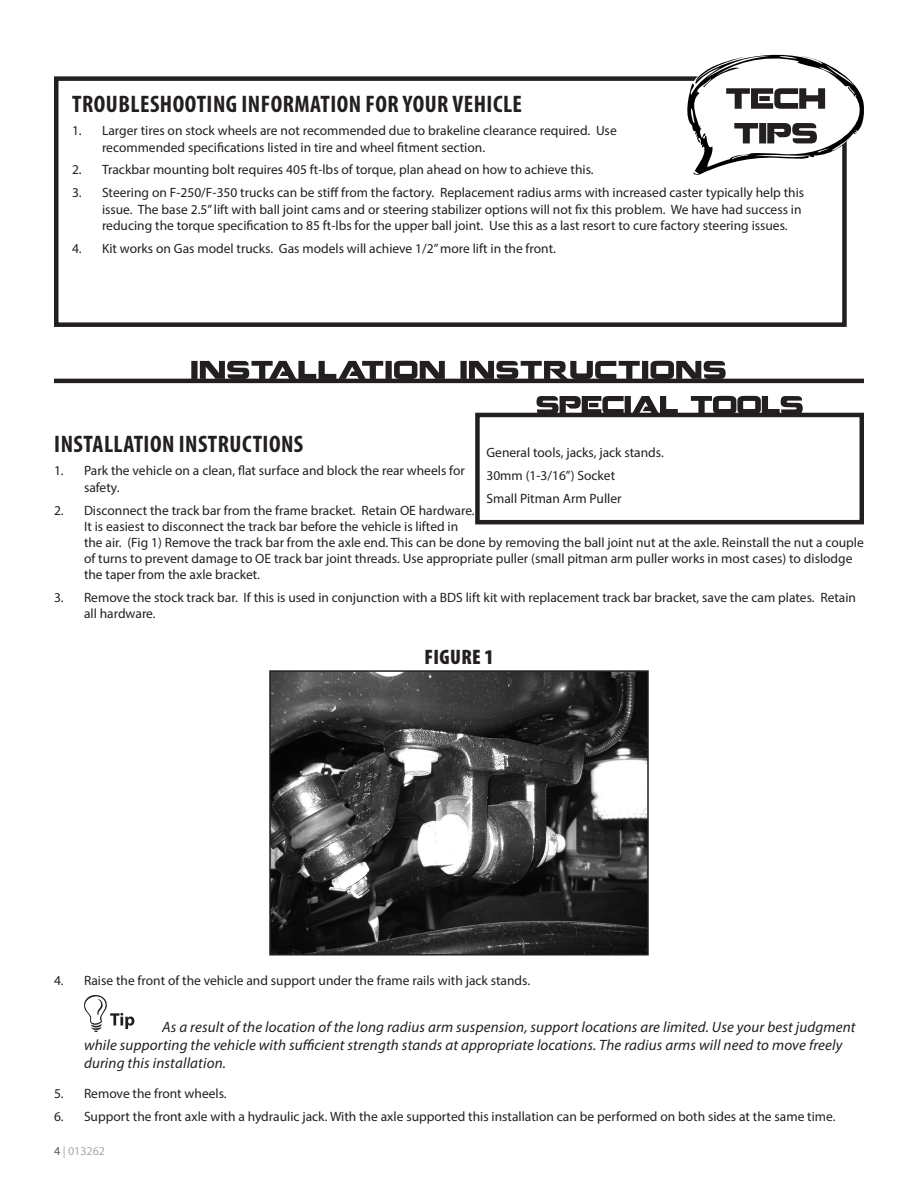
<style>
.page{position:relative;width:918px;height:1188px;background:#fff}
.page>*{position:absolute;margin:0;border:0;box-sizing:border-box;transform-origin:0 0}
.Headline{font:700 condensed 24px "Myriad Pro";letter-spacing:.02em;color:#231f20}
.Photo-Caption{font:900 condensed 21px "Myriad Pro";letter-spacing:.02em;color:#231f20}
.Special__-_Note{font:italic 15px/18px "Myriad Pro";letter-spacing:.01em;color:#231f20}
.t1{font:13.5px/16.2px "Myriad Pro";color:#231f20}
.t2{font:12px "Myriad Pro";color:#a8a9ad}
.s1{color:#57585a}
</style>
<div class="page">
<div style="left:54px;top:76px;width:793px;height:251px;border:4px solid #231f20"></div>
<svg style="left:687px;top:55px;width:177px;height:120px"></svg>
<svg style="left:191px;top:361px;width:535px;height:18px"></svg>
<hr style="left:54px;top:379px;width:810px;height:4px;background:#231f20">
<img style="left:272px;top:673px;width:374px;height:280px">
<div style="left:269px;top:670px;width:380px;height:286px;border:2px solid #231f20"></div>
<svg style="left:84px;top:995px;width:50px;height:37px"></svg>
<div style="left:475px;top:413px;width:389px;height:111px;border:4px solid #231f20"></div>
<svg style="left:537px;top:396px;width:266px;height:18px"></svg>
<p class="Headline" style="left:72px;top:89px;width:451px">TROUBLESHOOTING INFORMATION FOR YOUR VEHICLE</p>
<p class="t1" style="left:102px;top:122px;width:516px;text-indent:-30px">1. Larger tires on stock wheels are not recommended due to brakeline clearance required. Use recommended specifications listed in tire and wheel fitment section.</p>
<p class="t1" style="left:72px;top:162px;width:523px">2. Trackbar mounting bolt requires 405 ft-lbs of torque, plan ahead on how to achieve this.</p>
<p class="t1" style="left:102px;top:185px;width:704px;text-indent:-30px">3. Steering on F-250/F-350 trucks can be stiff from the factory. Replacement radius arms with increased caster typically help this issue. The base 2.5” lift with ball joint cams and or steering stabilizer options will not fix this problem. We have had success in reducing the torque specification to 85 ft-lbs for the upper ball joint. Use this as a last resort to cure factory steering issues.</p>
<p class="t1" style="left:72px;top:240px;width:485px">4. Kit works on Gas model trucks. Gas models will achieve 1/2” more lift in the front.</p>
<p class="Headline" style="left:54px;top:429px;width:251px">INSTALLATION INSTRUCTIONS</p>
<p class="t1" style="left:84px;top:463px;width:382px;text-indent:-30px">1. Park the vehicle on a clean, flat surface and block the rear wheels for safety.</p>
<p class="t1" style="left:84px;top:502px;width:781px;text-indent:-30px">2. Disconnect the track bar from the frame bracket. Retain OE hardware.<br>It is easiest to disconnect the track bar before the vehicle is lifted in<br>the air. (Fig 1) Remove the track bar from the axle end. This can be done by removing the ball joint nut at the axle. Reinstall the nut a couple of turns to prevent damage to OE track bar joint threads. Use appropriate puller (small pitman arm puller works in most cases) to dislodge the taper from the axle bracket.</p>
<p class="t1" style="left:84px;top:589px;width:774px;text-indent:-30px">3. Remove the stock track bar. If this is used in conjunction with a BDS lift kit with replacement track bar bracket, save the cam plates. Retain all hardware.</p>
<p class="Photo-Caption" style="left:424px;top:645px;width:71px">FIGURE 1</p>
<p class="t1" style="left:486px;top:444px;width:179px">General tools, jacks, jack stands.</p>
<p class="t1" style="left:486px;top:467px;width:130px">30mm (1-3/16”) Socket</p>
<p class="t1" style="left:486px;top:490px;width:137px">Small Pitman Arm Puller</p>
<p class="t1" style="left:54px;top:972px;width:478px">4. Raise the front of the vehicle and support under the frame rails with jack stands.</p>
<p class="Special__-_Note" style="left:84px;top:1018px;width:773px;text-indent:78px">As a result of the location of the long radius arm suspension, support locations are limited. Use your best judgment while supporting the vehicle with sufficient strength stands at appropriate locations. The radius arms will need to move freely during this installation.</p>
<p class="t1" style="left:54px;top:1085px;width:174px">5. Remove the front wheels.</p>
<p class="t1" style="left:54px;top:1108px;width:783px">6. Support the front axle with a hydraulic jack. With the axle supported this installation can be performed on both sides at the same time.</p>
<p class="t2" style="left:54px;top:1143px;width:53px"><span class="s1">4</span> | 013262</p>
</div>
